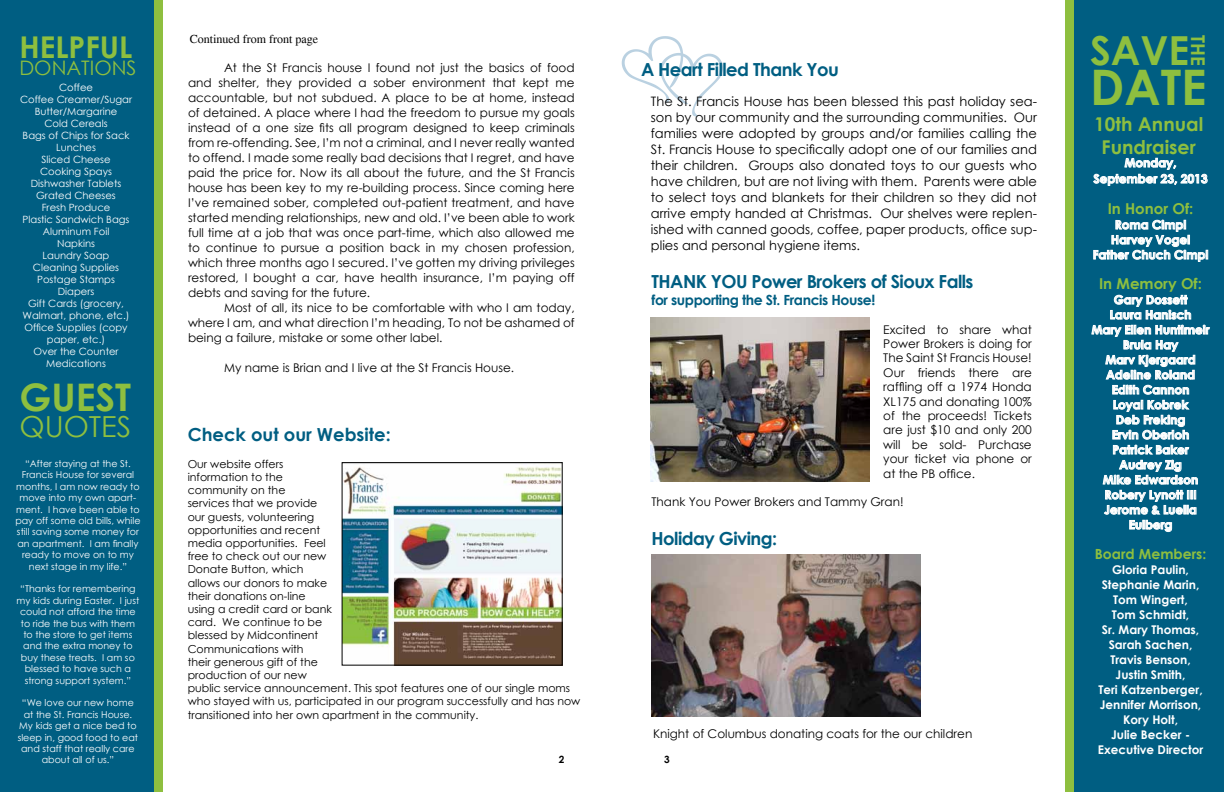
<style>
.page{position:relative;width:1224px;height:792px;background:#fff}
.page>*{position:absolute;margin:0;border:0;box-sizing:border-box;transform-origin:0 0}
.t1{font:700 49px "Century Gothic";color:#8ebf3f}
.t2{font:700 40px "Century Gothic";color:#8ebf3f}
.t3{font:700 38px "Century Gothic";color:#8ebf3f}
.t4{font:700 30px "Century Gothic";color:#8ebf3f}
.t5{font:29px "Century Gothic";color:#8ebf3f}
.t6{font:20px "Century Gothic";color:#8ebf3f}
.t7{font:700 19px/22.8px "Century Gothic";color:#8ebf3f;text-align:center}
.t8{font:700 18px "Century Gothic";letter-spacing:-.03em;color:#005e82}
.t9{font:700 18px "Century Gothic";color:#005e82}
.t10{font:700 15px "Century Gothic";color:#8ebf3f}
.t11{font:700 14px "Century Gothic";letter-spacing:-.03em;color:#005e82}
.t12{font:700 14px "Century Gothic";color:#8ebf3f}
.t13{font:13px/16px "Century Gothic";color:#000;text-align:justify}
.t14{font:12px/15px "Century Gothic";color:#000;text-align:justify}
.t15{font:700 12px/15px "Century Gothic";color:#fff;text-align:center}
.t16{font:12px "Times";color:#000}
.t17{font:11px/13.2px "Century Gothic";color:#000}
.t18{font:10px/12px "Century Gothic";color:#fff;text-align:center}
.t19{font:700 10px "Century Gothic";color:#000}
.t20{font:9.5px/11.4px "Century Gothic";color:#fff;text-align:center}
</style>
<div class="page">
<div style="left:146px;top:0;width:17px;height:792px;background:#8ebf3f"></div>
<div style="left:0;top:0;width:153px;height:792px;background:#005e82"></div>
<div style="left:1065px;top:0;width:16px;height:792px;background:#8ebf3f"></div>
<div style="left:1074px;top:0;width:150px;height:792px;background:#005e82"></div>
<svg style="left:1093px;top:158px;width:115px;height:28px"></svg>
<svg style="left:1093px;top:220px;width:115px;height:42px"></svg>
<svg style="left:1091px;top:295px;width:119px;height:237px"></svg>
<svg style="left:622px;top:36px;width:101px;height:81px"></svg>
<img style="left:651px;top:317px;width:219px;height:164px">
<img style="left:344px;top:464px;width:217px;height:200px">
<div style="left:342px;top:462px;width:221px;height:204px;border:1px solid #000"></div>
<img style="left:652px;top:555px;width:269px;height:161px">
<h3 class="t4" style="left:19px;top:24px;width:114px">Helpful</h3>
<p class="t18" style="left:20px;top:82px;width:114px">Coffee<br>Coffee Creamer/Sugar<br>Butter/Margarine<br>Cold Cereals<br>Bags of Chips for Sack<br>Lunches<br>Sliced Cheese<br>Cooking Spays<br>Dishwasher Tablets<br>Grated Cheeses<br>Fresh Produce<br>Plastic Sandwich Bags<br>Aluminum Foil<br>Napkins<br>Laundry Soap<br>Cleaning Supplies<br>Postage Stamps<br>Diapers<br>Gift Cards (grocery,<br>Walmart, phone, etc.)<br>Office Supplies (copy paper, etc.)<br>Over the Counter<br>Medications</p>
<h3 class="t6" style="left:19px;top:53px;width:116px">Do natio ns</h3>
<h3 class="t3" style="left:19px;top:368px;width:95px">Guest</h3>
<h3 class="t5" style="left:19px;top:407px;width:62px">Quotes</h3>
<p class="t20" style="left:15px;top:458px;width:127px">“After staying at the St.<br>Francis House for several months, I am now ready to move into my own apart&shy;ment. I have been able to pay off some old bills, while still saving some money for an apartment. I am finally ready to move on to my next stage in my life.”</p>
<p class="t20" style="left:17px;top:583px;width:124px">“Thanks for remembering my kids during Easter. I just could not afford the time to ride the bus with them to the store to get items and the extra money to buy these treats. I am so blessed to have such a strong support system.”</p>
<p class="t20" style="left:18px;top:697px;width:122px">“We love our new home at the St. Francis House.<br>My kids get a nice bed to sleep in, good food to eat and staff that really care about all of us.”</p>
<p class="t16" style="left:190px;top:32px;width:130px">Continued from front page</p>
<p class="t14" style="left:188px;top:60px;width:388px;text-align:left;text-indent:45px">t the St Francis house I found not just the basics of food and shelter, they provided a sober environment that kept me accountable, but not subdued. A place to be at home, instead of detained. A place where I had the freedom to pursue my goals instead of a one size fits all program designed to keep criminals from re-offending. See, I’m not a criminal, and I never really wanted to offend. I made some really bad decisions that I regret, and have paid the price for. N ow its all about the future, and the St Francis house has been key to my re-building process. Since coming here I’ve remained sober, completed out-patient treatment, and have started mending relationships, new and old. I’ve been able to work full time at a job that was once part-time, which also allowed me to continue to pursue a position back in my chosen profession, which three months ago I secured. I’ve gotten my driving privileges restored, I bought a car, have health insurance, I’m paying off debts and saving for the future.<br>M</p>
<p class="t14" style="left:191px;top:60px;width:22px">A</p>
<p class="t14" style="left:188px;top:300px;width:388px;text-indent:47px">ost of all, its nice to be comfortable with who I am today, where I am, and what direction I’m heading, To not be ashamed of being a failure, mistake or some other label.</p>
<p class="t14" style="left:191px;top:360px;width:23px">M</p>
<p class="t14" style="left:235px;top:360px;width:281px">y name is Brian and I live at the St Francis House.</p>
<h3 class="t9" style="left:188px;top:421px;width:205px">Check out our Website:</h3>
<p class="t17" style="left:188px;top:457px;width:394px">Our website offers<br>information to the<br>community on the<br>services that we provide<br>our guests, volunteering<br>opportunities and recent<br>media opportunities. Feel<br>free to check out our new<br>Donate Button, which<br>allows our donors to make<br>their donations on-line<br>using a credit card or bank<br>card. We continue to be<br>blessed by Midcontinent<br>Communications with<br>their generous gift of the<br>production of our new<br>public service announcement. This spot features one of our single moms who stayed with us, participated in our program successfully and has now transitioned into her own apartment in the community.</p>
<h3 class="t8" style="left:641px;top:56px;width:199px">A Heart Filled Thank You</h3>
<p class="t13" style="left:651px;top:93px;width:388px">The St. Francis House has been blessed this past holiday sea&shy;son by our community and the surrounding communities. Our families were adopted by groups and/or families calling the St. Francis House to specifically adopt one of our families and their children. Groups also donated toys to our guests who have children, but are not living with them. Parents were able to select toys and blankets for their children so they did not arrive empty handed at Christmas. Our shelves were replen&shy;ished with canned goods, coffee, paper products, office sup&shy;plies and personal hygiene items.</p>
<h3 class="t8" style="left:652px;top:268px;width:32px">THANK</h3>
<h3 class="t8" style="left:711px;top:268px;width:264px">YOU Power Brokers of Sioux Falls</h3>
<p class="t11" style="left:652px;top:289px;width:225px">for supporting the St. Francis House!</p>
<p class="t14" style="left:883px;top:322px;width:150px;line-height:14.4px">Excited to share what Power Brokers is doing for The Saint St Francis House!<br>Our friends there are raffling off a 1974 Honda XL175 and donating 100% of the proceeds! Tickets are just $10 and only 200 will be sold- Purchase your ticket via phone or at the PB office.</p>
<p class="t14" style="left:652px;top:494px;width:254px">Thank You Power Brokers and Tammy Gran!</p>
<h3 class="t8" style="left:652px;top:524px;width:127px">Holiday Giving:</h3>
<p class="t14" style="left:653px;top:726px;width:321px">Knight of Columbus donating coats for the our children</p>
<p class="t19" style="left:559px;top:752px;width:7px">2</p>
<p class="t19" style="left:664px;top:752px;width:7px">3</p>
<h3 class="t7" style="left:1210px;top:35px;width:30px;rotate:90deg">THE</h3>
<h2 class="t2" style="left:1090px;top:20px;width:101px">Save</h2>
<h1 class="t1" style="left:1090px;top:50px;width:118px">Date</h1>
<h3 class="t7" style="left:1094px;top:112px;width:111px">10th Annual<br>Fundraiser</h3>
<p class="t15" style="left:1093px;top:154px;width:116px;line-height:16px">Monday,<br>September 23, 2013</p>
<p class="t10" style="left:1108px;top:197px;width:87px">In Honor Of:</p>
<p class="t15" style="left:1093px;top:217px;width:117px">Roma Cimpl<br>Harvey Vogel<br>Father Chuch Cimpl</p>
<p class="t10" style="left:1099px;top:272px;width:104px">In Memory Of:</p>
<p class="t15" style="left:1092px;top:292px;width:119px">Gary Dossett<br>Laura Hanisch<br>Mary Ellen Huntimeir<br>Brula Hay<br>Marv Kjergaard<br>Adeline Roland<br>Edith Cannon<br>Loyal Kobrek<br>Deb Freking<br>Ervin Oberloh<br>Patrick Baker<br>Audrey Zig<br>Mike Edwardson<br>Robery Lynott III<br>Jerome &amp; Luella<br>Eulberg</p>
<p class="t12" style="left:1095px;top:543px;width:113px">Board Members:</p>
<p class="t15" style="left:1098px;top:562px;width:107px">Gloria Paulin,<br>Stephanie Marin,<br>Tom Wingert,<br>Tom Schmidt,<br>Sr. Mary Thomas,<br>Sarah Sachen,<br>Travis Benson,<br>Justin Smith,<br>Teri Katzenberger,<br>Jennifer Morrison,<br>Kory Holt,<br>Julie Becker -<br>Executive Director</p>
</div>
